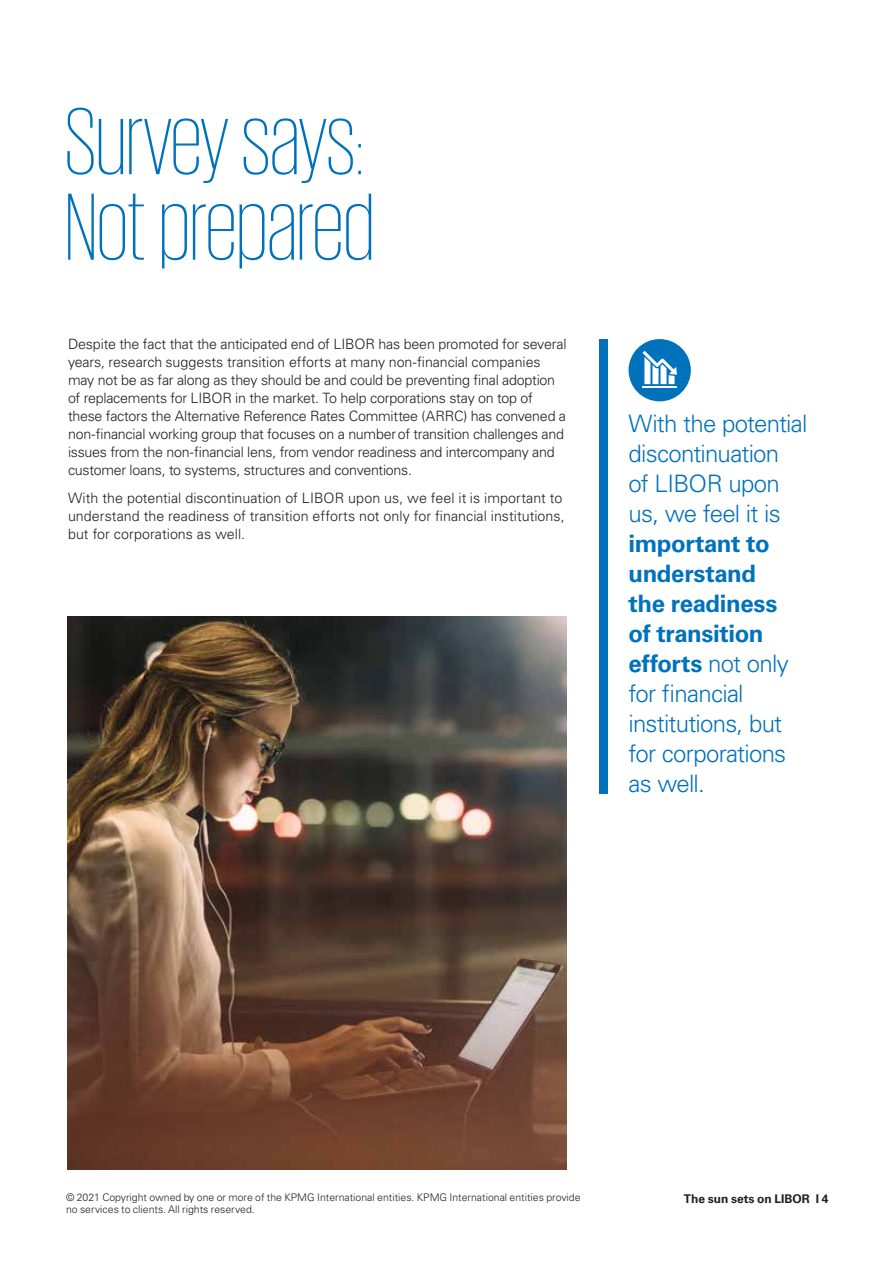
<style>
.page{position:relative;width:893px;height:1263px;background:#fff}
.page>*{position:absolute;margin:0;border:0;box-sizing:border-box;transform-origin:0 0}
.t1{font:200 97.5px/85.5px "KPMG";color:#0072bc}
.t2{font:300 24px/30px "Univers LT Std";letter-spacing:-.03em;color:#0072bc}
.t3{font:300 14.25px/18px "Univers LT Std";letter-spacing:-.015em;color:#231f20}
.t4{font:700 12px "Univers LT Std";color:#231f20}
.t5{font:300 10.5px/12px "Univers LT Std";color:#231f20}
.s1{font-weight:700}
</style>
<div class="page">
<div style="left:629px;top:339px;width:62px;height:62px;background:#0072bc;border-radius:50%"></div>
<img style="left:68px;top:617px;width:499px;height:552px">
<hr style="left:642px;top:386px;width:35px;height:1px;background:#fff">
<svg style="left:642px;top:351px;width:35px;height:33px"></svg>
<div style="left:600px;top:339px;width:8px;height:454px;background:#0072bc"></div>
<h1 class="t1" style="left:65px;top:96px;width:311px">Survey says:<br>Not prepared</h1>
<p class="t3" style="left:68px;top:335px;width:500px">Despite the fact that the anticipated end of LIBOR has been promoted for several years, research suggests transition efforts at many non-financial companies may not be as far along as they should be and could be preventing final adoption of replacements for LIBOR in the market. To help corporations stay on top of these factors the Alternative Reference Rates Committee (ARRC) has convened a non-financial working group that focuses on a number of transition challenges and issues from the non-financial lens, from vendor readiness and intercompany and customer loans, to systems, structures and conventions.</p>
<p class="t3" style="left:68px;top:489px;width:498px">With the potential discontinuation of LIBOR upon us, we feel it is important to understand the readiness of transition efforts not only for financial institutions, but for corporations as well.</p>
<h2 class="t2" style="left:628px;top:408px;width:180px">With the potential discontinuation<br>of LIBOR upon us, we feel it is</h2>
<h2 class="t2" style="left:628px;top:528px;width:162px"><span class="s1">important to understand the readiness of transition efforts</span> not only for financial institutions, but for corporations as well.</h2>
<p class="t5" style="left:66px;top:1191px;width:516px">© 2021 Copyright owned by one or more of the KPMG International entities. KPMG International entities provide no services to clients. All rights reserved.</p>
<p class="t4" style="left:684px;top:1191px;width:146px">The sun sets on LIBOR I 4</p>
</div>
